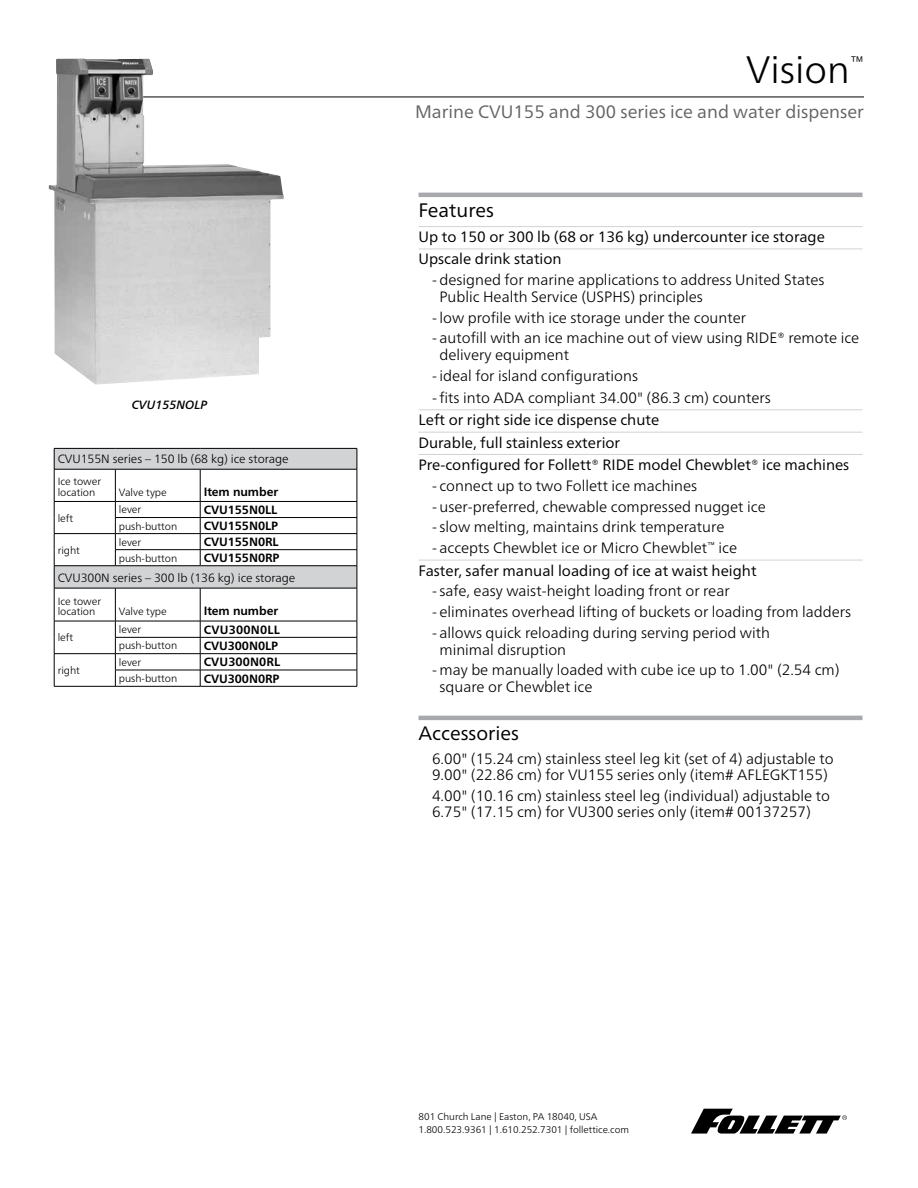
<style>
.page{position:relative;width:918px;height:1188px;background:#fff}
.page>*{position:absolute;margin:0;border:0;box-sizing:border-box;transform-origin:0 0}
.t1{font:300 38.25px "Frutiger Neue LT Pro";color:#000}
.t2{font:19.5px "Frutiger Neue LT Pro";color:#000}
.t3{font:18px "Frutiger Neue LT Pro";color:#636466}
.t4{font:300 15.6px "Frutiger Neue LT Pro";color:#000}
.t5{font:300 15px/16.5px "Frutiger Neue LT Pro";color:#000}
.t6{font:15px/22.4px "Frutiger Neue LT Pro";color:#000}
.t7{font:700 12px "Frutiger Neue LT Pro";letter-spacing:-.005em;color:#000}
.t8{font:300 12px "Frutiger Neue LT Pro";letter-spacing:-.005em;color:#000}
.t9{font:700 12px "Frutiger Neue LT Pro";letter-spacing:.02em;color:#000}
.t10{font:italic 500 12px "Frutiger Neue LT Pro";color:#000}
.t11{font:300 10.5px/10.5px "Frutiger Neue LT Pro";letter-spacing:-.005em;color:#000}
.t12{font:300 9.75px/13.5px "Frutiger Neue LT Pro";color:#000}
.s1{font-weight:300}
</style>
<div class="page">
<hr style="left:81px;top:97px;width:783px;height:1px;background:#000">
<img style="left:49px;top:59px;width:235px;height:326px">
<hr style="left:418px;top:193px;width:444px;height:4px;background:#a7a9ac">
<hr style="left:418px;top:226px;width:444px;height:1px;background:#d1d3d4">
<hr style="left:418px;top:249px;width:444px;height:1px;background:#d1d3d4">
<hr style="left:418px;top:409px;width:444px;height:1px;background:#d1d3d4">
<hr style="left:418px;top:432px;width:444px;height:1px;background:#d1d3d4">
<hr style="left:418px;top:454px;width:444px;height:1px;background:#d1d3d4">
<hr style="left:418px;top:560px;width:444px;height:1px;background:#d1d3d4">
<hr style="left:418px;top:716px;width:444px;height:4px;background:#a7a9ac">
<svg style="left:691px;top:1109px;width:156px;height:25px"></svg>
<svg style="left:54px;top:448px;width:304px;height:140px"></svg>
<hr style="left:54px;top:588px;width:61px;height:1px;background:#000">
<hr style="left:54px;top:588px;width:1px;height:33px;background:#000">
<hr style="left:115px;top:588px;width:85px;height:1px;background:#000">
<hr style="left:115px;top:588px;width:1px;height:33px;background:#000">
<hr style="left:200px;top:588px;width:157px;height:1px;background:#000">
<hr style="left:200px;top:588px;width:1px;height:33px;background:#000">
<hr style="left:357px;top:588px;width:1px;height:33px;background:#000">
<hr style="left:54px;top:621px;width:61px;height:1px;background:#000">
<hr style="left:115px;top:621px;width:85px;height:1px;background:#000">
<hr style="left:200px;top:621px;width:157px;height:1px;background:#000">
<hr style="left:115px;top:637px;width:85px;height:1px;background:#000">
<hr style="left:200px;top:637px;width:157px;height:1px;background:#000">
<hr style="left:54px;top:653px;width:61px;height:1px;background:#000">
<hr style="left:115px;top:653px;width:85px;height:1px;background:#000">
<hr style="left:200px;top:653px;width:157px;height:1px;background:#000">
<svg style="left:54px;top:621px;width:1px;height:65px"></svg>
<hr style="left:115px;top:670px;width:85px;height:1px;background:#000">
<svg style="left:115px;top:621px;width:1px;height:65px"></svg>
<hr style="left:200px;top:670px;width:157px;height:1px;background:#000">
<svg style="left:200px;top:621px;width:1px;height:65px"></svg>
<svg style="left:357px;top:621px;width:1px;height:65px"></svg>
<hr style="left:54px;top:686px;width:61px;height:1px;background:#000">
<hr style="left:115px;top:686px;width:85px;height:1px;background:#000">
<hr style="left:200px;top:686px;width:157px;height:1px;background:#000">
<p class="t10" style="left:132px;top:397px;width:77px">CVU155NOLP</p>
<p class="t8" style="left:58px;top:452px;width:232px">CVU155N series – 150 lb (68 kg) ice storage</p>
<p class="t11" style="left:58px;top:476px;width:45px">Ice tower location</p>
<p class="t11" style="left:119px;top:487px;width:49px">Valve type</p>
<p class="t7" style="left:204px;top:484px;width:76px">Item number</p>
<p class="t11" style="left:58px;top:513px;width:17px">left</p>
<p class="t11" style="left:119px;top:504px;width:24px">lever</p>
<p class="t7" style="left:204px;top:503px;width:75px">CVU155N0LL</p>
<p class="t11" style="left:119px;top:521px;width:60px">push-button</p>
<p class="t7" style="left:204px;top:519px;width:76px">CVU155N0LP</p>
<p class="t11" style="left:119px;top:537px;width:24px">lever</p>
<p class="t7" style="left:204px;top:535px;width:76px">CVU155N0RL</p>
<p class="t11" style="left:119px;top:553px;width:60px">push-button</p>
<p class="t7" style="left:204px;top:551px;width:77px">CVU155N0RP</p>
<p class="t8" style="left:58px;top:571px;width:239px">CVU300N series – 300 lb (136 kg) ice storage</p>
<p class="t11" style="left:58px;top:596px;width:45px">Ice tower location</p>
<p class="t11" style="left:119px;top:606px;width:49px">Valve type</p>
<p class="t7" style="left:204px;top:604px;width:76px">Item number</p>
<p class="t11" style="left:58px;top:632px;width:17px">left</p>
<p class="t11" style="left:58px;top:545px;width:24px">right</p>
<p class="t11" style="left:119px;top:624px;width:24px">lever</p>
<p class="t9" style="left:204px;top:622px;width:78px">CVU300N0LL</p>
<p class="t11" style="left:119px;top:640px;width:60px">push-button</p>
<p class="t7" style="left:204px;top:639px;width:76px">CVU300N0LP</p>
<p class="t11" style="left:58px;top:665px;width:24px">right</p>
<p class="t11" style="left:119px;top:657px;width:24px">lever</p>
<p class="t7" style="left:204px;top:655px;width:78px">CVU300N0RL</p>
<p class="t11" style="left:119px;top:673px;width:60px">push-button</p>
<p class="t7" style="left:204px;top:671px;width:77px">CVU300N0RP</p>
<h1 class="t1" style="left:746px;top:47px;width:105px">Vision</h1>
<p class="t4" style="left:850px;top:52px;width:16px">™</p>
<p class="t3" style="left:415px;top:101px;width:450px">Marine CVU155 and 300 series ice and water dispenser</p>
<h2 class="t2" style="left:418px;top:199px;width:77px">Features</h2>
<p class="t6" style="left:418px;top:226px;width:408px">Up to 150 or 300 lb (68 or 136 kg) undercounter ice storage<br>Upscale drink station</p>
<p class="t5" style="left:440px;top:272px;width:387px;text-indent:-8px">- designed for marine applications to address United States<br>Public Health Service (USPHS) principles</p>
<p class="t5" style="left:432px;top:309px;width:316px">- low profile with ice storage under the counter</p>
<p class="t5" style="left:440px;top:330px;width:421px;text-indent:-8px">- autofill with an ice machine out of view using RIDE® remote ice delivery equipment</p>
<p class="t5" style="left:432px;top:367px;width:208px">- ideal for island configurations</p>
<p class="t5" style="left:432px;top:389px;width:340px">- fits into ADA compliant 34.00" (86.3 cm) counters</p>
<p class="t6" style="left:418px;top:409px;width:432px">Left or right side ice dispense chute<br>Durable, full stainless exterior<br>Pre-configured for Follett® RIDE model Chewblet® ice machines</p>
<p class="t5" style="left:432px;top:477px;width:267px">- connect up to two Follett ice machines</p>
<p class="t5" style="left:432px;top:498px;width:335px">- user-preferred, chewable compressed nugget ice</p>
<p class="t5" style="left:432px;top:519px;width:294px">- slow melting, maintains drink temperature</p>
<p class="t6" style="left:419px;top:537px;width:340px;text-align:center"><span class="s1">- accepts Chewblet ice or Micro Chewblet</span><sup>™</sup> <span class="s1">ice<br></span>Faster, safer manual loading of ice at waist height</p>
<p class="t5" style="left:432px;top:583px;width:299px">- safe, easy waist-height loading front or rear</p>
<p class="t5" style="left:432px;top:604px;width:421px">- eliminates overhead lifting of buckets or loading from ladders</p>
<p class="t5" style="left:440px;top:624px;width:332px;text-indent:-8px">- allows quick reloading during serving period with minimal disruption</p>
<p class="t5" style="left:440px;top:662px;width:402px;text-indent:-8px">- may be manually loaded with cube ice up to 1.00" (2.54 cm) square or Chewblet ice</p>
<h2 class="t2" style="left:418px;top:722px;width:102px">Accessories</h2>
<p class="t5" style="left:432px;top:750px;width:403px">6.00" (15.24 cm) stainless steel leg kit (set of 4) adjustable to<br>9.00" (22.86 cm) for VU155 series only (item# AFLEGKT155)</p>
<p class="t5" style="left:432px;top:787px;width:400px">4.00" (10.16 cm) stainless steel leg (individual) adjustable to<br>6.75" (17.15 cm) for VU300 series only (item# 00137257)</p>
<p class="t12" style="left:418px;top:1110px;width:212px">801 Church Lane | Easton, PA 18040, USA<br>1.800.523.9361 | 1.610.252.7301 | follettice.com</p>
</div>
